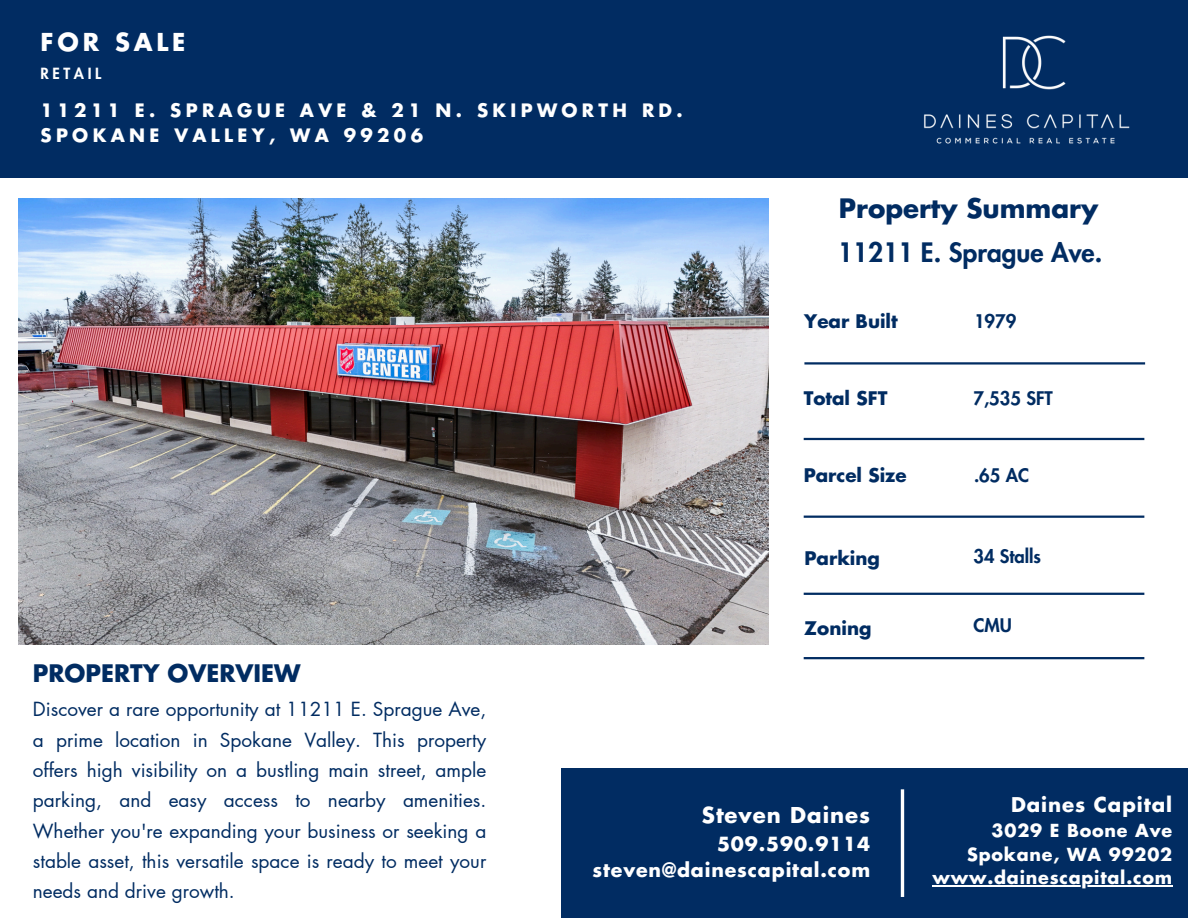
<style>
.page{position:relative;width:1188px;height:918px;background:#fff}
.page>*{position:absolute;margin:0;border:0;box-sizing:border-box;transform-origin:0 0}
.t1{font:800 26.1px "Futura LT Pro";color:#012c62}
.t2{font:700 26.1px "Futura LT Pro";color:#012c62}
.t3{font:700 24.15px "Futura LT Pro";letter-spacing:.16em;color:#fff}
.t4{font:700 23.55px "Futura LT Pro";color:#012c62}
.t5{font:700 21.3px "Futura LT Pro";letter-spacing:.045em;color:#fff}
.t6{font:700 19.8px "Futura LT Pro";letter-spacing:.045em;color:#fff}
.t7{font:19.05px/30.3px "Futura LT Pro";color:#012c62;text-align:justify}
.t8{font:700 19.05px/25.8px "Futura LT Pro";letter-spacing:.045em;color:#fff;text-align:right}
.t9{font:700 18.3px "Futura LT Pro";color:#012c62}
.t10{font:800 18.3px "Futura LT Pro";color:#012c62}
.t11{font:700 18.15px/24.8px "Futura LT Pro";letter-spacing:.24em;color:#fff}
.t12{font:700 17.55px/23.7px "Futura LT Pro";letter-spacing:.045em;color:#fff;text-align:right}
.t13{font:800 15px "Futura LT Pro";letter-spacing:.24em;color:#fff}
</style>
<div class="page">
<hr style="left:804px;top:362px;width:341px;height:3px;background:#012c62">
<hr style="left:804px;top:438px;width:340px;height:2px;background:#012c62">
<hr style="left:804px;top:593px;width:340px;height:2px;background:#012c62">
<hr style="left:804px;top:516px;width:340px;height:2px;background:#012c62">
<hr style="left:804px;top:657px;width:340px;height:2px;background:#012c62">
<img style="left:18px;top:199px;width:750px;height:446px">
<div style="left:561px;top:768px;width:627px;height:150px;background:#012c62"></div>
<hr style="left:901px;top:789px;width:3px;height:108px;background:#fff">
<hr style="left:933px;top:886px;width:240px;height:1px;background:#fff">
<div style="left:0;top:0;width:1188px;height:178px;background:#012c62"></div>
<img style="left:923px;top:35px;width:207px;height:109px">
<h4 class="t3" style="left:41px;top:31px;width:147px">FOR SALE</h4>
<p class="t13" style="left:41px;top:66px;width:62px">RETAIL</p>
<h4 class="t11" style="left:41px;top:99px;width:644px">11211 E. SPRAGUE AVE &amp; 21 N. SKIPWORTH RD.<br>SPOKANE VALLEY, WA 99206</h4>
<p class="t2" style="left:839px;top:197px;width:261px">Property Summary</p>
<h3 class="t1" style="left:838px;top:240px;width:266px">11211 E. Sprague Ave.</h3>
<p class="t9" style="left:804px;top:313px;width:95px">Year Built</p>
<h2 class="t10" style="left:974px;top:313px;width:44px">1979</h2>
<h4 class="t9" style="left:804px;top:390px;width:85px">Total SFT</h4>
<h4 class="t10" style="left:973px;top:389px;width:81px">7,535 SFT</h4>
<h1 class="t9" style="left:804px;top:467px;width:104px">Parcel Size</h1>
<h2 class="t10" style="left:974px;top:467px;width:57px">.65 AC</h2>
<p class="t9" style="left:804px;top:550px;width:77px">Parking</p>
<h4 class="t10" style="left:973px;top:548px;width:69px">34 Stalls</h4>
<p class="t9" style="left:804px;top:620px;width:69px">Zoning</p>
<h4 class="t10" style="left:973px;top:617px;width:40px">CMU</h4>
<h3 class="t4" style="left:33px;top:662px;width:269px">PROPERTY OVERVIEW</h3>
<p class="t7" style="left:33px;top:695px;width:455px">Discover a rare opportunity at 11211 E. Sprague Ave, a prime location in Spokane Valley. This property offers high visibility on a bustling main street, ample parking, and easy access to nearby amenities.<br>Whether you're expanding your business or seeking a stable asset, this versatile space is ready to meet your needs and drive growth.</p>
<h3 class="t5" style="left:702px;top:805px;width:170px">Steven Daines</h3>
<h3 class="t8" style="left:593px;top:832px;width:279px">509.590.9114 steven@dainescapital.com</h3>
<p class="t6" style="left:1011px;top:796px;width:163px">Daines Capital</p>
<p class="t12" style="left:967px;top:820px;width:207px">3029 E Boone Ave<br>Spokane, WA 99202</p>
<h4 class="t12" style="left:933px;top:867px;width:241px">www.dainescapital.com</h4>
</div>
